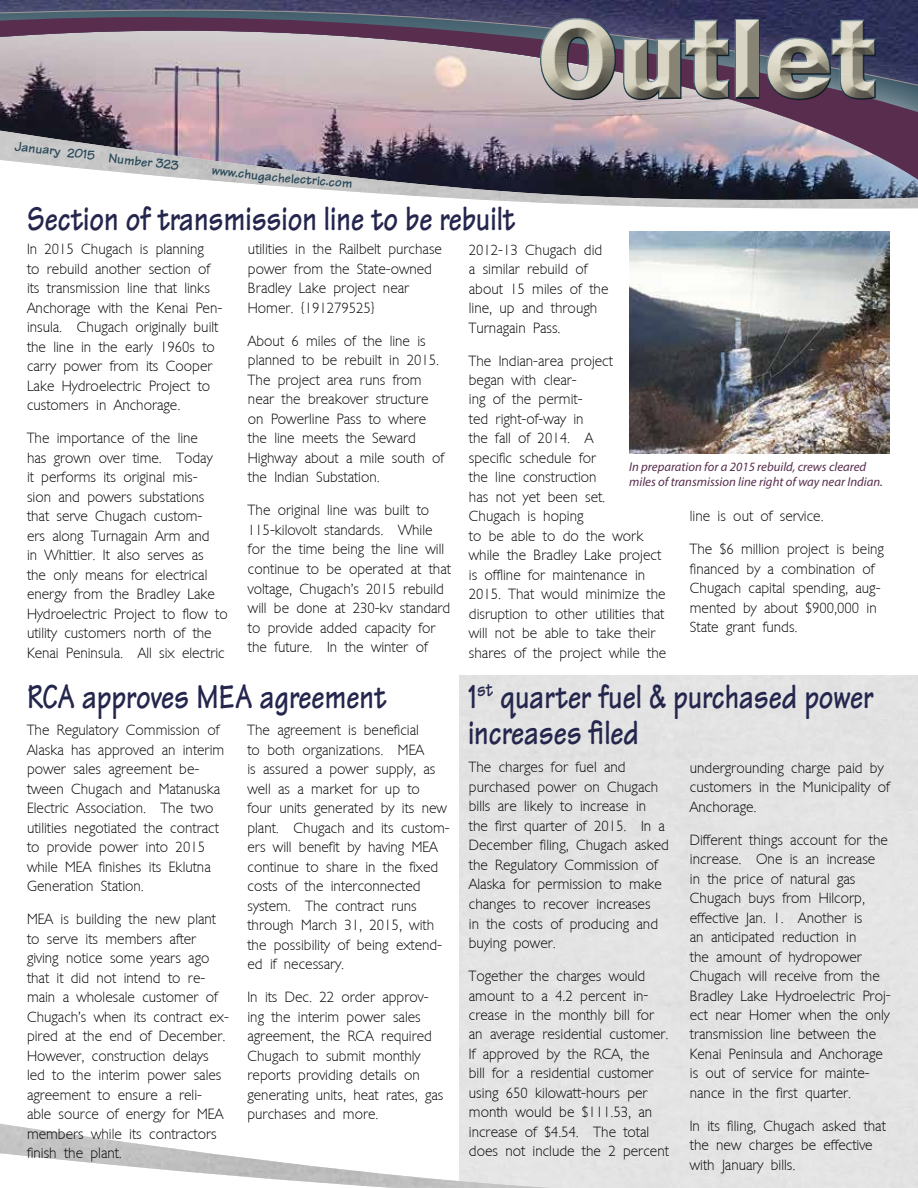
<style>
.page{position:relative;width:918px;height:1188px;background:#fff}
.page>*{position:absolute;margin:0;border:0;box-sizing:border-box;transform-origin:0 0}
.t1{font:800 115.5px "Franklin Gothic";letter-spacing:.005em;color:#d0cbb5}
.t2{font:700 35.7px/36px "Tekton";color:#25264d;scale:.8 1}
.t3{font:14.7px/19.5px "Stewardson";color:#000}
.t4{font:700 13.65px "Tekton";color:#274757}
.t5{font:700 13.5px "Tekton";color:#274757}
.t6{font:italic 12.75px/15px "Myriad Pro";color:#582d4d}
</style>
<div class="page">
<img style="left:0;top:1120px;width:460px;height:68px">
<svg style="left:0;top:0;width:918px;height:126px"></svg>
<div style="left:525px;top:3px;width:366px;height:97px;background:#fff;opacity:.75"></div>
<div style="left:525px;top:9px;width:366px;height:106px;background:#000;opacity:.75"></div>
<img style="left:0;top:126px;width:918px;height:83px">
<img style="left:629px;top:231px;width:260px;height:222px">
<svg style="left:212px;top:168px;width:32px;height:10px"></svg>
<p class="t4" style="left:16px;top:137px;width:167px;rotate:7deg">January 2015 Number 323</p>
<p class="t5" style="left:245px;top:165px;width:29px;rotate:6deg">huga</p>
<p class="t5" style="left:273px;top:168px;width:36px;rotate:5deg">chelec</p>
<p class="t5" style="left:307px;top:171px;width:48px;rotate:4deg">tric.com</p>
<h2 class="t2" style="left:27px;top:201px;width:612px">Section of transmission line to be rebuilt</h2>
<h1 class="t1" style="left:538px;top:-16px;width:339px">Outlet</h1>
<p class="t3" style="left:27px;top:240px;width:197px">In 2015 Chugach is planning<br>to rebuild another section of its transmission line that links<br>Anchorage with the Kenai Pen&shy;insula. Chugach originally built the line in the early 1960s to carry power from its Cooper<br>Lake Hydroelectric Project to customers in Anchorage.</p>
<p class="t3" style="left:27px;top:429px;width:202px">The importance of the line<br>has grown over time. Today<br>it performs its original mis-<br>sion and powers substations that serve Chugach custom-<br>ers along Turnagain Arm and<br>in Whittier. It also serves as<br>the only means for electrical energy from the Bradley Lake<br>Hydroelectric Project to flow to utility customers north of the<br>Kenai Peninsula. All six electric</p>
<p class="t3" style="left:248px;top:240px;width:196px">utilities in the Railbelt purchase power from the State-owned<br>Bradley Lake project near<br>Homer. {191279525}</p>
<p class="t3" style="left:248px;top:332px;width:198px">About 6 miles of the line is planned to be rebuilt in 2015.<br>The project area runs from near the breakover structure on Powerline Pass to where the line meets the Seward<br>Highway about a mile south of the Indian Substation.</p>
<p class="t3" style="left:248px;top:501px;width:204px">The original line was built to<br>115-kilovolt standards. While for the time being the line will continue to be operated at that voltage, Chugach’s 2015 rebuild will be done at 230-kv standard to provide added capacity for the future. In the winter of</p>
<h2 class="t2" style="left:27px;top:678px;width:451px">RCA approves MEA agreement</h2>
<p class="t3" style="left:27px;top:721px;width:199px">The Regulatory Commission of<br>Alaska has approved an interim power sales agreement be&shy;tween Chugach and Matanuska<br>Electric Association. The two utilities negotiated the contract to provide power into 2015 while MEA finishes its Eklutna<br>Generation Station.</p>
<p class="t3" style="left:27px;top:910px;width:203px">MEA is building the new plant to serve its members after giving notice some years ago that it did not intend to re&shy;main a wholesale customer of<br>Chugach’s when its contract ex&shy;pired at the end of December.<br>However, construction delays led to the interim power sales agreement to ensure a reli&shy;able source of energy for MEA members while its contractors finish the plant.</p>
<p class="t3" style="left:248px;top:721px;width:204px">The agreement is beneficial<br>to both organizations. MEA<br>is assured a power supply, as well as a market for up to<br>four units generated by its new plant. Chugach and its custom&shy;ers will benefit by having MEA continue to share in the fixed costs of the interconnected system. The contract runs through March 31, 2015, with the possibility of being extend&shy;ed if necessary.</p>
<p class="t3" style="left:248px;top:988px;width:197px">In its Dec. 22 order approv&shy;ing the interim power sales agreement, the RCA required<br>Chugach to submit monthly reports providing details on generating units, heat rates, gas purchases and more.</p>
<p class="t3" style="left:469px;top:240px;width:141px">2012-13 Chugach did a similar rebuild of about 15 miles of the line, up and through<br>Turnagain Pass.</p>
<p class="t3" style="left:469px;top:351px;width:199px">The Indian-area project<br>began with clear-<br>ing of the permit-<br>ted right-of-way in<br>the fall of 2014. A<br>specific schedule for<br>the line construction<br>has not yet been set.<br>Chugach is hoping<br>to be able to do the work while the Bradley Lake project is offline for maintenance in<br>2015. That would minimize the disruption to other utilities that will not be able to take their shares of the project while the</p>
<p class="t6" style="left:629px;top:459px;width:255px">In preparation for a 2015 rebuild, crews cleared miles of transmission line right of way near Indian.</p>
<p class="t3" style="left:690px;top:507px;width:135px">line is out of service.</p>
<p class="t3" style="left:690px;top:540px;width:196px">The $6 million project is being financed by a combination of<br>Chugach capital spending, aug&shy;mented by about $900,000 in<br>State grant funds.</p>
<h2 class="t2" style="left:468px;top:678px;width:508px">1<sup>st</sup> quarter fuel &amp; purchased power increases filed</h2>
<p class="t3" style="left:469px;top:758px;width:202px">The charges for fuel and purchased power on Chugach bills are likely to increase in the first quarter of 2015. In a<br>December filing, Chugach asked the Regulatory Commission of<br>Alaska for permission to make changes to recover increases<br>in the costs of producing and buying power.</p>
<p class="t3" style="left:469px;top:967px;width:201px">Together the charges would amount to a 4.2 percent in&shy;crease in the monthly bill for an average residential customer.<br>If approved by the RCA, the bill for a residential customer using 650 kilowatt-hours per month would be $111.53, an increase of $4.54. The total does not include the 2 percent</p>
<p class="t3" style="left:690px;top:758px;width:201px">undergrounding charge paid by customers in the Municipality of<br>Anchorage.</p>
<p class="t3" style="left:690px;top:830px;width:202px">Different things account for the increase. One is an increase<br>in the price of natural gas<br>Chugach buys from Hilcorp, effective Jan. 1. Another is<br>an anticipated reduction in<br>the amount of hydropower<br>Chugach will receive from the<br>Bradley Lake Hydroelectric Proj&shy;ect near Homer when the only transmission line between the<br>Kenai Peninsula and Anchorage is out of service for mainte&shy;nance in the first quarter.</p>
<p class="t3" style="left:690px;top:1117px;width:197px">In its filing, Chugach asked that the new charges be effective with January bills.</p>
</div>
